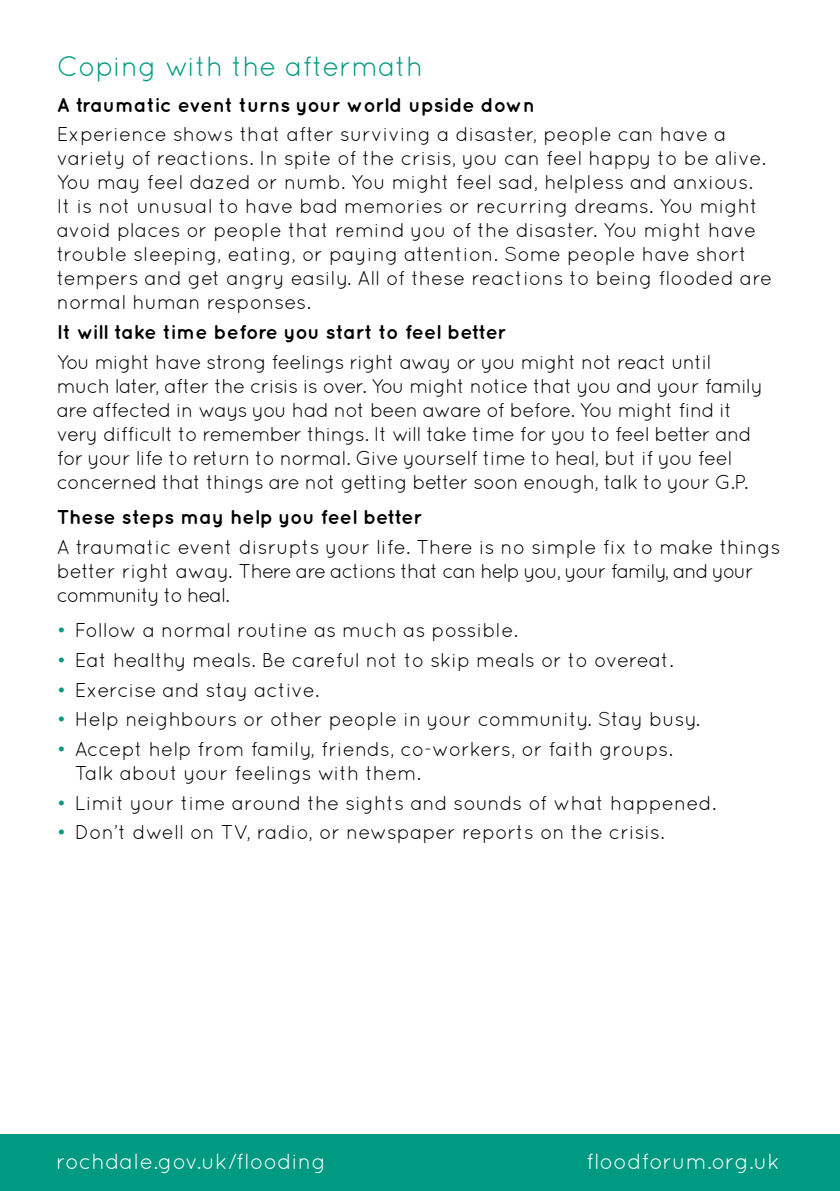
<style>
.page{position:relative;width:840px;height:1191px;background:#fff}
.page>*{position:absolute;margin:0;border:0;box-sizing:border-box;transform-origin:0 0}
.t1{font:28px "Quicksand";color:#009a82}
.t2{font:22px "Quicksand";color:#fff}
.t3{font:20px/24px "Quicksand";letter-spacing:-.015em;color:#000}
.t4{font:700 20px "Quicksand";color:#000}
.s1{color:#009a82}
</style>
<div class="page">
<div style="left:0;top:1134px;width:839px;height:57px;background:#009a82"></div>
<h1 class="t1" style="left:57px;top:50px;width:368px">Coping with the aftermath</h1>
<p class="t4" style="left:57px;top:93px;width:479px">A traumatic event turns your world upside down</p>
<p class="t3" style="left:57px;top:122px;width:716px">Experience shows that after surviving a disaster, people can have a variety of reactions. In spite of the crisis, you can feel happy to be alive.<br>You may feel dazed or numb. You might feel sad, helpless and anxious.<br>It is not unusual to have bad memories or recurring dreams. You might avoid places or people that remind you of the disaster. You might have trouble sleeping, eating, or paying attention. Some people have short tempers and get angry easily. All of these reactions to being flooded are normal human responses.</p>
<p class="t4" style="left:57px;top:320px;width:451px">It will take time before you start to feel better</p>
<p class="t3" style="left:57px;top:349px;width:707px">You might have strong feelings right away or you might not react until much later, after the crisis is over. You might notice that you and your family are affected in ways you had not been aware of before. You might find it very difficult to remember things. It will take time for you to feel better and for your life to return to normal. Give yourself time to heal, but if you feel concerned that things are not getting better soon enough, talk to your G.P.</p>
<p class="t4" style="left:57px;top:505px;width:367px">These steps may help you feel better</p>
<p class="t3" style="left:57px;top:534px;width:724px">A traumatic event disrupts your life. There is no simple fix to make things better right away. There are actions that can help you, your family, and your community to heal.</p>
<p class="t3" style="left:57px;top:618px;width:462px"><span class="s1">•</span> Follow a normal routine as much as possible.</p>
<p class="t3" style="left:57px;top:647px;width:618px"><span class="s1">•</span> Eat healthy meals. Be careful not to skip meals or to overeat.</p>
<p class="t3" style="left:57px;top:677px;width:264px"><span class="s1">•</span> Exercise and stay active.</p>
<p class="t3" style="left:57px;top:707px;width:644px"><span class="s1">•</span> Help neighbours or other people in your community. Stay busy.</p>
<p class="t3" style="left:75px;top:736px;width:599px;text-indent:-18px"><span class="s1">•</span> Accept help from family, friends, co-workers, or faith groups.<br>Talk about your feelings with them.</p>
<p class="t3" style="left:57px;top:790px;width:660px"><span class="s1">•</span> Limit your time around the sights and sounds of what happened.</p>
<p class="t3" style="left:57px;top:820px;width:609px"><span class="s1">•</span> Don’t dwell on TV, radio, or newspaper reports on the crisis.</p>
<p class="t2" style="left:56px;top:1148px;width:271px">rochdale.gov.uk/flooding</p>
<p class="t2" style="left:585px;top:1148px;width:195px">floodforum.org.uk</p>
</div>
